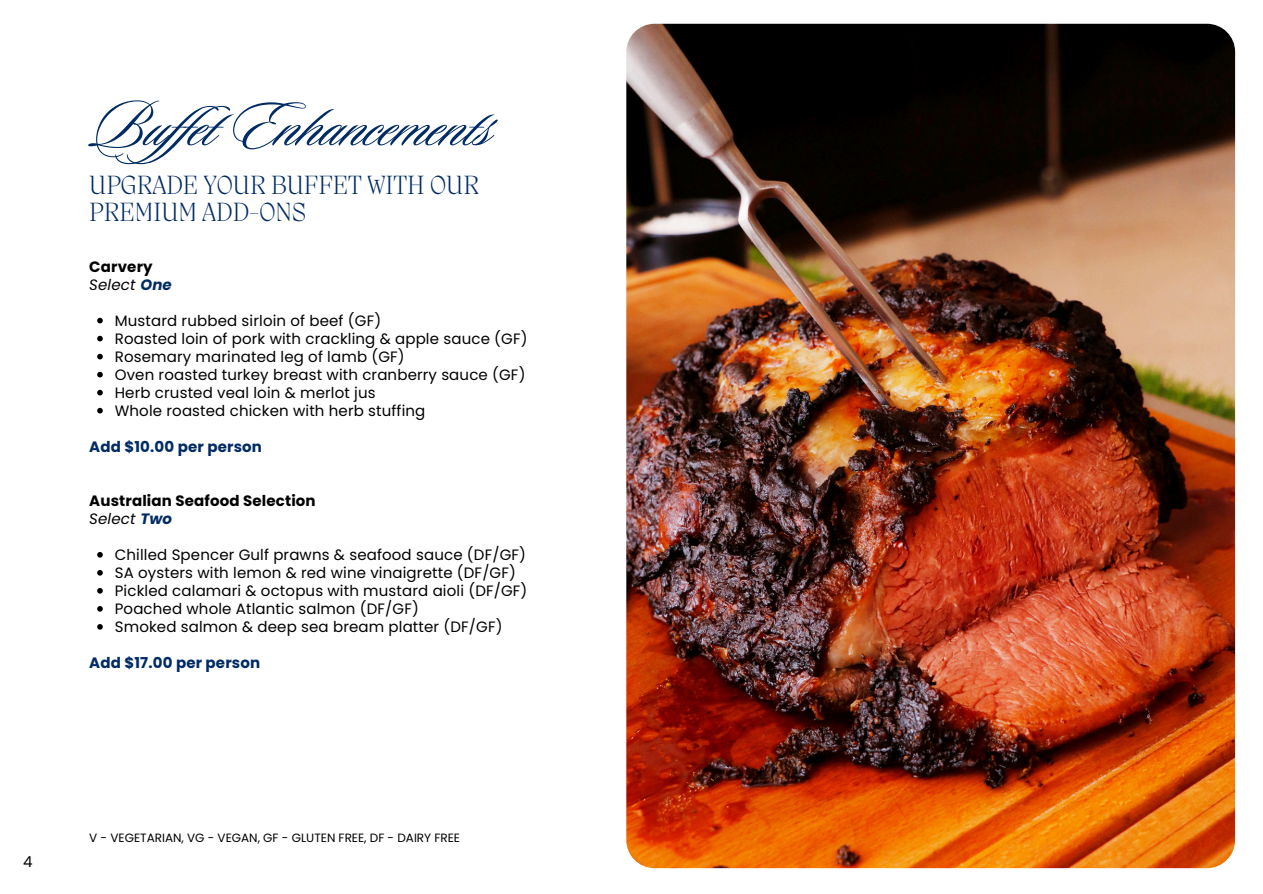
<style>
.page{position:relative;width:1263px;height:894px;background:#fff}
.page>*{position:absolute;margin:0;border:0;box-sizing:border-box;transform-origin:0 0}
.t1{font:67.5px "Sloop Script Pro";color:#002b64}
.t2{font:200 27px/27px "Migra";color:#002b64}
.t3{font:15px "Poppins";letter-spacing:.01em;color:#000}
.t4{font:700 15px/18px "Poppins";letter-spacing:.01em;color:#000}
.t5{font:700 15px "Poppins";letter-spacing:.01em;color:#002b64}
.t6{font:italic 15px "Poppins";letter-spacing:.01em;color:#000}
.t7{font:12px "Poppins";color:#000}
.s1{font-weight:400;font-style:italic}
.s2{font-style:italic;color:#002b64}
.s3{font-weight:700;color:#002b64}
</style>
<div class="page">
<svg style="left:97px;top:318px;width:6px;height:5px"></svg>
<svg style="left:97px;top:336px;width:6px;height:5px"></svg>
<svg style="left:97px;top:354px;width:6px;height:5px"></svg>
<svg style="left:97px;top:372px;width:6px;height:5px"></svg>
<svg style="left:97px;top:390px;width:6px;height:5px"></svg>
<svg style="left:97px;top:408px;width:6px;height:5px"></svg>
<svg style="left:97px;top:552px;width:6px;height:5px"></svg>
<svg style="left:97px;top:570px;width:6px;height:5px"></svg>
<svg style="left:97px;top:588px;width:6px;height:5px"></svg>
<svg style="left:97px;top:606px;width:6px;height:5px"></svg>
<svg style="left:97px;top:624px;width:6px;height:5px"></svg>
<img style="left:626px;top:24px;width:609px;height:843px;border-radius:28px">
<p class="t1" style="left:89px;top:91px;width:404px">Bufet Enhancements</p>
<h1 class="t2" style="left:89px;top:173px;width:391px">UPGRADE YOUR BUFFET WITH OUR<br>PREMIUM ADD-ONS</h1>
<h2 class="t4" style="left:89px;top:257px;width:84px">Carvery<br><span class="s1">Select</span> <span class="s2">One</span></h2>
<p class="t3" style="left:115px;top:310px;width:268px">Mustard rubbed sirloin of beef (GF)</p>
<p class="t3" style="left:115px;top:328px;width:414px">Roasted loin of pork with crackling &amp; apple sauce (GF)</p>
<p class="t3" style="left:115px;top:346px;width:291px">Rosemary marinated leg of lamb (GF)</p>
<p class="t3" style="left:115px;top:364px;width:412px">Oven roasted turkey breast with cranberry sauce (GF)</p>
<p class="t3" style="left:115px;top:382px;width:262px">Herb crusted veal loin &amp; merlot jus</p>
<p class="t3" style="left:115px;top:400px;width:312px">Whole roasted chicken with herb stuffing</p>
<p class="t5" style="left:89px;top:436px;width:174px">Add $10.00 per person</p>
<h3 class="t4" style="left:89px;top:491px;width:228px">Australian Seafood Selection</h3>
<h4 class="t6" style="left:89px;top:508px;width:84px">Select <span class="s3">Two</span></h4>
<p class="t3" style="left:115px;top:544px;width:413px">Chilled Spencer Gulf prawns &amp; seafood sauce (DF/GF)</p>
<p class="t3" style="left:115px;top:562px;width:403px">SA oysters with lemon &amp; red wine vinaigrette (DF/GF)</p>
<p class="t3" style="left:115px;top:580px;width:414px">Pickled calamari &amp; octopus with mustard aioli (DF/GF)</p>
<p class="t3" style="left:115px;top:598px;width:306px">Poached whole Atlantic salmon (DF/GF)</p>
<p class="t3" style="left:115px;top:616px;width:389px">Smoked salmon &amp; deep sea bream platter (DF/GF)</p>
<p class="t5" style="left:89px;top:652px;width:172px">Add $17.00 per person</p>
<h3 class="t3" style="left:23px;top:851px;width:11px">4</h3>
<p class="t7" style="left:89px;top:829px;width:372px">V - VEGETARIAN, VG - VEGAN, GF - GLUTEN FREE, DF - DAIRY FREE</p>
</div>
